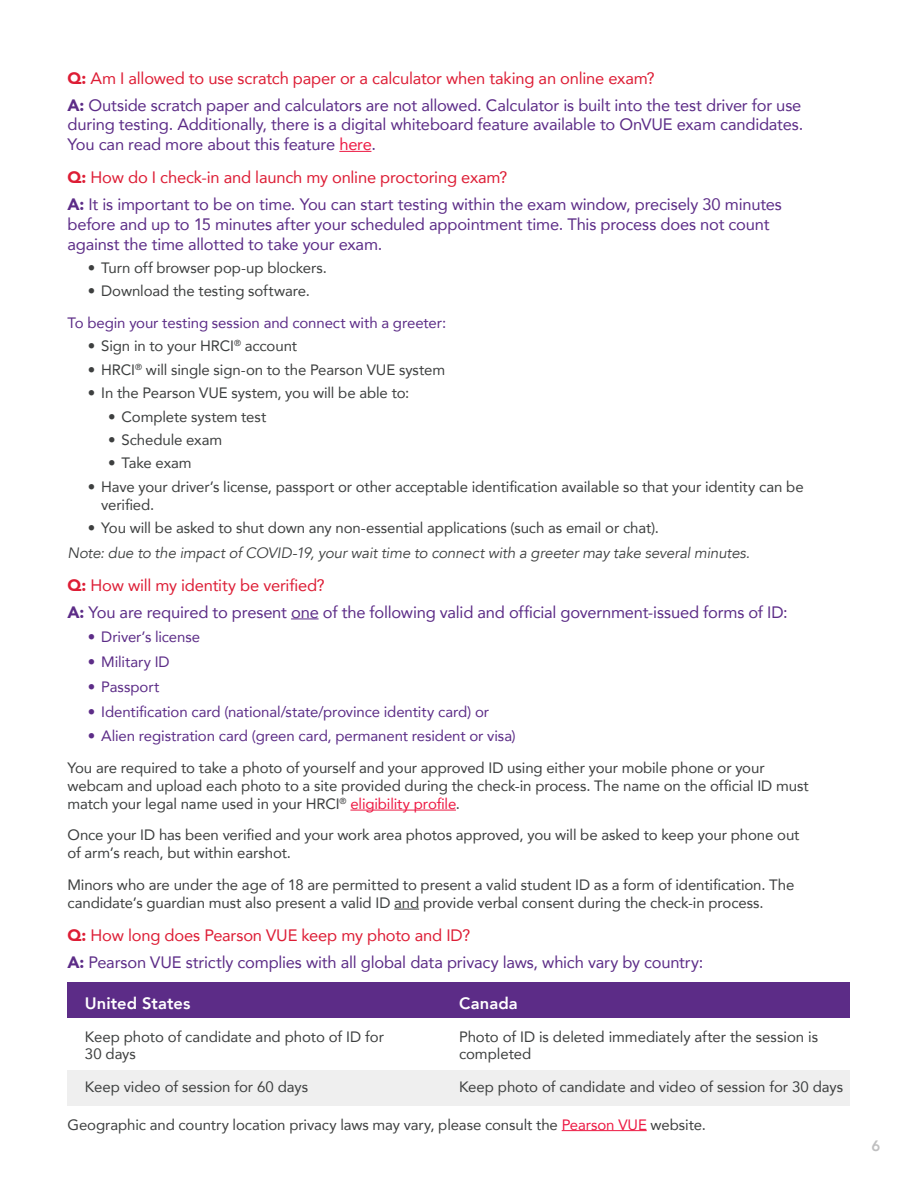
<style>
.page{position:relative;width:918px;height:1188px;background:#fff}
.page>*{position:absolute;margin:0;border:0;box-sizing:border-box;transform-origin:0 0}
.t1{font:16.5px/26.5px "Avenir";letter-spacing:-.01em;color:#5c2c87}
.t2{font:800 16.5px "Avenir";letter-spacing:.005em;color:#fff}
.t3{font:15px/18px "Avenir";letter-spacing:-.005em;color:#3d3f3f}
.t4{font:15px "Avenir";letter-spacing:-.01em;color:#5c2c87}
.t5{font:italic 15px "Avenir";letter-spacing:-.01em;color:#3d3f3f}
.t6{font:800 15px "Avenir";color:#bfbfc0}
.s1{font-weight:900;color:#dd1d35}
.s2{color:#dd1d35}
.s3{font-weight:900}
.s4{color:#ed1943}
</style>
<div class="page">
<hr style="left:339px;top:151px;width:32px;height:1px;background:#ed1943">
<svg style="left:291px;top:619px;width:28px;height:1px"></svg>
<hr style="left:350px;top:810px;width:106px;height:1px;background:#ed1943">
<svg style="left:394px;top:909px;width:25px;height:1px"></svg>
<div style="left:68px;top:1070px;width:782px;height:36px;background:#efefef"></div>
<div style="left:68px;top:983px;width:782px;height:35px;background:#5c2c87"></div>
<hr style="left:562px;top:1130px;width:85px;height:1px;background:#ed1943">
<p class="t1" style="left:68px;top:65px;width:735px"><span class="s1">Q:</span> <span class="s2">Am I allowed to use scratch paper or a calculator when taking an online exam?<br></span><span class="s3">A:</span> Outside scratch paper and calculators are not allowed. Calculator is built into the test driver for use</p>
<p class="t1" style="left:68px;top:114px;width:737px;line-height:19.8px">during testing. Additionally, there is a digital whiteboard feature available to OnVUE exam candidates.<br>You can read more about this feature <span class="s4">here</span>.</p>
<p class="t1" style="left:68px;top:164px;width:716px"><span class="s1">Q:</span> <span class="s2">How do I check-in and launch my online proctoring exam?<br></span><span class="s3">A:</span> It is important to be on time. You can start testing within the exam window, precisely 30 minutes</p>
<p class="t1" style="left:68px;top:214px;width:704px;line-height:19.8px">before and up to 15 minutes after your scheduled appointment time. This process does not count against the time allotted to take your exam.</p>
<p class="t3" style="left:88px;top:258px;width:241px">• Turn off browser pop-up blockers.</p>
<p class="t3" style="left:88px;top:282px;width:224px">• Download the testing software.</p>
<p class="t4" style="left:68px;top:311px;width:380px">To begin your testing session and connect with a greeter:</p>
<p class="t3" style="left:88px;top:337px;width:211px">• Sign in to your HRCI<sup>®</sup> account</p>
<p class="t3" style="left:88px;top:360px;width:359px">• HRCI<sup>®</sup> will single sign-on to the Pearson VUE system</p>
<p class="t3" style="left:88px;top:383px;width:323px">• In the Pearson VUE system, you will be able to:</p>
<p class="t3" style="left:108px;top:407px;width:160px">• Complete system test</p>
<p class="t3" style="left:108px;top:430px;width:116px">• Schedule exam</p>
<p class="t3" style="left:108px;top:454px;width:85px">• Take exam</p>
<p class="t3" style="left:101px;top:477px;width:704px;text-indent:-14px">• Have your driver’s license, passport or other acceptable identification available so that your identity can be verified.</p>
<p class="t3" style="left:88px;top:518px;width:573px">• You will be asked to shut down any non-essential applications (such as email or chat).</p>
<p class="t5" style="left:68px;top:544px;width:684px">Note: due to the impact of COVID-19, your wait time to connect with a greeter may take several minutes.</p>
<p class="t1" style="left:68px;top:572px;width:722px"><span class="s1">Q:</span> <span class="s2">How will my identity be verified?<br></span><span class="s3">A:</span> You are required to present one of the following valid and official government-issued forms of ID:</p>
<p class="t4" style="left:88px;top:625px;width:114px">• Driver’s license</p>
<p class="t4" style="left:88px;top:650px;width:83px">• Military ID</p>
<p class="t4" style="left:88px;top:675px;width:73px">• Passport</p>
<p class="t4" style="left:88px;top:699px;width:403px">• Identification card (national/state/province identity card) or</p>
<p class="t4" style="left:88px;top:724px;width:430px">• Alien registration card (green card, permanent resident or visa)</p>
<p class="t3" style="left:68px;top:758px;width:743px">You are required to take a photo of yourself and your approved ID using either your mobile phone or your webcam and upload each photo to a site provided during the check-in process. The name on the official ID must match your legal name used in your HRCI<sup>®</sup> <span class="s4">eligibility profile</span>.</p>
<p class="t3" style="left:67px;top:826px;width:734px">Once your ID has been verified and your work area photos approved, you will be asked to keep your phone out of arm’s reach, but within earshot.</p>
<p class="t3" style="left:67px;top:875px;width:728px">Minors who are under the age of 18 are permitted to present a valid student ID as a form of identification. The candidate’s guardian must also present a valid ID and provide verbal consent during the check-in process.</p>
<p class="t1" style="left:68px;top:922px;width:637px"><span class="s1">Q:</span> <span class="s2">How long does Pearson VUE keep my photo and ID?<br></span><span class="s3">A:</span> Pearson VUE strictly complies with all global data privacy laws, which vary by country:</p>
<p class="t2" style="left:85px;top:991px;width:107px">United States</p>
<p class="t3" style="left:85px;top:1029px;width:301px;line-height:16.5px">Keep photo of candidate and photo of ID for<br>30 days</p>
<p class="t3" style="left:85px;top:1077px;width:225px">Keep video of session for 60 days</p>
<p class="t2" style="left:459px;top:991px;width:60px">Canada</p>
<p class="t3" style="left:459px;top:1029px;width:361px;line-height:16.5px">Photo of ID is deleted immediately after the session is completed</p>
<p class="t3" style="left:459px;top:1077px;width:386px">Keep photo of candidate and video of session for 30 days</p>
<p class="t3" style="left:68px;top:1115px;width:640px">Geographic and country location privacy laws may vary, please consult the <span class="s4">Pearson VUE</span> website.</p>
<p class="t6" style="left:872px;top:1134px;width:10px">6</p>
</div>
